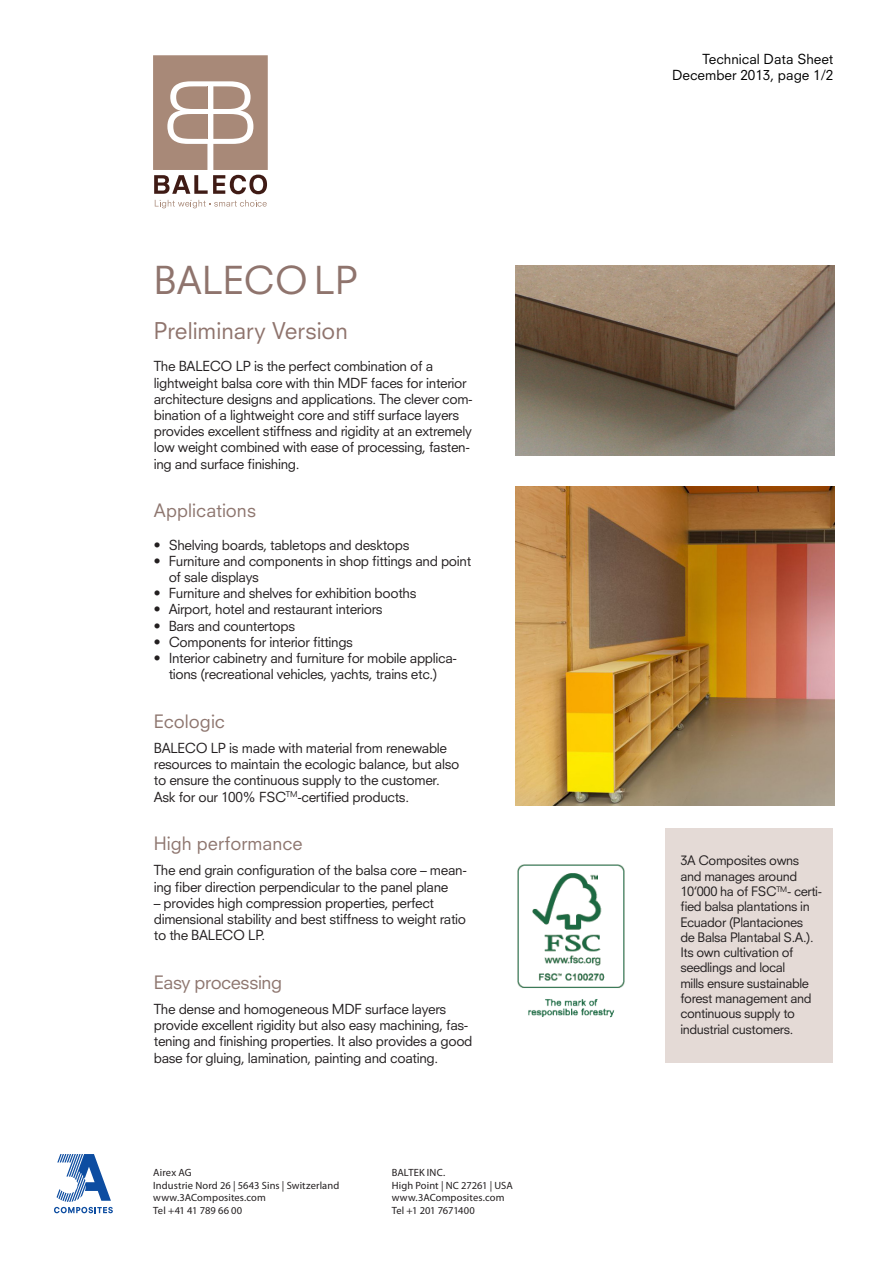
<style>
.page{position:relative;width:893px;height:1263px;background:#fff}
.page>*{position:absolute;margin:0;border:0;box-sizing:border-box;transform-origin:0 0}
.ÜBERTITEL{font:37.5px "Neuzeit SLT Std";letter-spacing:-.005em;color:#8f746d}
.ÜBERTITEL-2{font:22.5px "Neuzeit SLT Std";color:#8f746d}
.t1{font:18px "Neuzeit SLT Std";color:#8e766f}
.t2{font:18px "Neuzeit SLT Std";letter-spacing:-.025em;color:#8e766f}
.t3{font:13.5px/16.2px "Neuzeit SLT Std";letter-spacing:-.025em;color:#231f20}
.t4{font:13.5px/16.2px "Neuzeit SLT Std";color:#000;text-align:right}
.t5{font:12.75px/15.3px "Neuzeit SLT Std";letter-spacing:-.03em;color:#231f20}
.KONTAKT{font:10.5px "Myriad Pro";letter-spacing:.01em;color:#231f20}
.KONTAKT-2{font:10.5px "Myriad Pro";letter-spacing:-.02em;color:#231f20}
</style>
<div class="page">
<svg style="left:54px;top:1154px;width:59px;height:59px"></svg>
<svg style="left:155px;top:200px;width:112px;height:8px"></svg>
<svg style="left:153px;top:55px;width:115px;height:139px"></svg>
<img style="left:518px;top:864px;width:106px;height:154px">
<img style="left:516px;top:486px;width:319px;height:319px">
<div style="left:665px;top:828px;width:168px;height:234px;background:#e4dad6"></div>
<img style="left:516px;top:266px;width:319px;height:189px">
<p class="ÜBERTITEL" style="left:154px;top:257px;width:206px">BALECO LP</p>
<p class="ÜBERTITEL-2" style="left:154px;top:317px;width:196px">Preliminary Version</p>
<p class="t3" style="left:154px;top:358px;width:320px">The BALECO LP is the perfect combination of a lightweight balsa core with thin MDF faces for interior architecture designs and applications. The clever com&shy;bination of a lightweight core and stiff surface layers provides excellent stiffness and rigidity at an extremely low weight combined with ease of processing, fasten&shy;ing and surface finishing.</p>
<p class="t1" style="left:154px;top:500px;width:104px">Applications</p>
<p class="t3" style="left:154px;top:536px;width:257px">• Shelving boards, tabletops and desktops</p>
<p class="t3" style="left:169px;top:553px;width:304px;text-indent:-15px">• Furniture and components in shop fittings and point of sale displays</p>
<p class="t3" style="left:154px;top:585px;width:264px">• Furniture and shelves for exhibition booths</p>
<p class="t3" style="left:154px;top:601px;width:230px">• Airport, hotel and restaurant interiors</p>
<p class="t3" style="left:154px;top:617px;width:143px">• Bars and countertops</p>
<p class="t3" style="left:154px;top:634px;width:201px">• Components for interior fittings</p>
<p class="t3" style="left:154px;top:650px;width:305px;text-align:center">• Interior cabinetry and furniture for mobile applica&shy;tions (recreational vehicles, yachts, trains etc.)</p>
<p class="t1" style="left:154px;top:710px;width:73px">Ecologic</p>
<p class="t3" style="left:154px;top:740px;width:307px">BALECO LP is made with material from renewable resources to maintain the ecologic balance, but also to ensure the continuous supply to the customer.</p>
<p class="t3" style="left:154px;top:788px;width:257px">Ask for our 100% FSC<sup>TM</sup>-certified products.</p>
<p class="t1" style="left:154px;top:833px;width:150px">High performance</p>
<p class="t3" style="left:154px;top:862px;width:315px">The end grain configuration of the balsa core – mean&shy;ing fiber direction perpendicular to the panel plane</p>
<p class="t3" style="left:154px;top:895px;width:314px">– provides high compression properties, perfect dimensional stability and best stiffness to weight ratio to the BALECO LP.</p>
<p class="t2" style="left:154px;top:971px;width:130px">Easy processing</p>
<p class="t3" style="left:154px;top:1001px;width:320px">The dense and homogeneous MDF surface layers provide excellent rigidity but also easy machining, fas&shy;tening and finishing properties. It also provides a good base for gluing, lamination, painting and coating.</p>
<p class="KONTAKT" style="left:153px;top:1166px;width:40px">Airex AG</p>
<p class="KONTAKT" style="left:392px;top:1166px;width:55px">BALTEK INC.</p>
<p class="KONTAKT" style="left:153px;top:1178px;width:188px">Industrie Nord 26 | 5643 Sins | Switzerland</p>
<p class="KONTAKT" style="left:392px;top:1178px;width:123px">High Point | NC 27261 | USA</p>
<p class="KONTAKT" style="left:153px;top:1191px;width:114px">www.3AComposites.com</p>
<p class="KONTAKT" style="left:392px;top:1191px;width:114px">www.3AComposites.com</p>
<p class="KONTAKT" style="left:153px;top:1204px;width:91px">Tel +41 41 789 66 00</p>
<p class="KONTAKT-2" style="left:392px;top:1204px;width:85px">Tel +1 201 7671400</p>
<p class="t4" style="left:672px;top:51px;width:163px">Technical Data Sheet<br>December 2013, page 1/2</p>
<p class="t5" style="left:680px;top:853px;width:143px">3A Composites owns and manages around<br>10‘000 ha of FSC<sup>TM</sup>- certi&shy;fied balsa plantations in<br>Ecuador (Plantaciones<br>de Balsa Plantabal S.A.).<br>Its own cultivation of seedlings and local<br>mills ensure sustainable forest management and continuous supply to industrial customers.</p>
</div>
